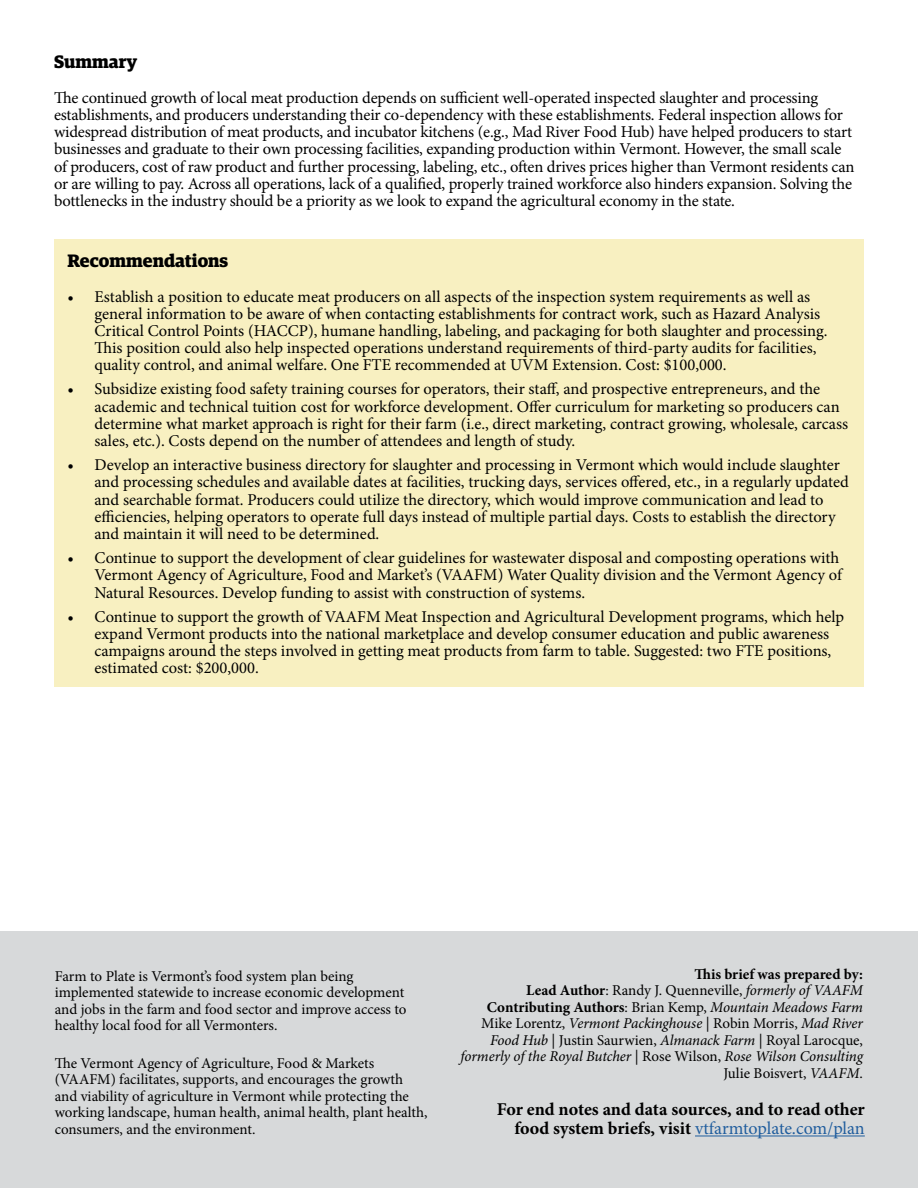
<style>
.page{position:relative;width:918px;height:1188px;background:#fff}
.page>*{position:absolute;margin:0;border:0;box-sizing:border-box;transform-origin:0 0}
.t1{font:700 18px/19.5px "Minion Pro";letter-spacing:-.005em;color:#000;text-align:right}
.t2{font:700 18px "Guardian Egyp";color:#000}
.t3{font:16.5px/17.2px "Minion Pro";letter-spacing:-.005em;color:#000}
.t4{font:15px/16.5px "Minion Pro";letter-spacing:-.005em;color:#000}
.t5{font:italic 15px/16.5px "Minion Pro";letter-spacing:-.01em;color:#000;text-align:right}
.s1{font-weight:700;font-style:normal}
.s2{font-style:normal}
.s3{font-weight:400;color:#215e9e}
</style>
<div class="page">
<div style="left:0;top:932px;width:918px;height:256px;background:#d7d9da"></div>
<div style="left:54px;top:239px;width:810px;height:448px;background:#f8f0c1"></div>
<hr style="left:695px;top:1136px;width:170px;height:1px;background:#215e9e">
<p class="t2" style="left:54px;top:48px;width:85px">Summary</p>
<p class="t3" style="left:54px;top:89px;width:802px">The continued growth of local meat production depends on sufficient well-operated inspected slaughter and processing establishments, and producers understanding their co-dependency with these establishments. Federal inspection allows for widespread distribution of meat products, and incubator kitchens (e.g., Mad River Food Hub) have helped producers to start businesses and graduate to their own processing facilities, expanding production within Vermont. However, the small scale of producers, cost of raw product and further processing, labeling, etc., often drives prices higher than Vermont residents can or are willing to pay. Across all operations, lack of a qualified, properly trained workforce also hinders expansion. Solving the bottlenecks in the industry should be a priority as we look to expand the agricultural economy in the state.</p>
<p class="t2" style="left:68px;top:247px;width:162px">Recommendations</p>
<p class="t3" style="left:94px;top:288px;width:735px;text-indent:-27px">• Establish a position to educate meat producers on all aspects of the inspection system requirements as well as general information to be aware of when contacting establishments for contract work, such as Hazard Analysis Critical Control Points (HACCP), humane handling, labeling, and packaging for both slaughter and processing.<br>This position could also help inspected operations understand requirements of third-party audits for facilities, quality control, and animal welfare. One FTE recommended at UVM Extension. Cost: $100,000.</p>
<p class="t3" style="left:94px;top:381px;width:755px;text-indent:-27px">• Subsidize existing food safety training courses for operators, their staff, and prospective entrepreneurs, and the academic and technical tuition cost for workforce development. Offer curriculum for marketing so producers can determine what market approach is right for their farm (i.e., direct marketing, contract growing, wholesale, carcass sales, etc.). Costs depend on the number of attendees and length of study.</p>
<p class="t3" style="left:94px;top:456px;width:756px;text-indent:-27px">• Develop an interactive business directory for slaughter and processing in Vermont which would include slaughter and processing schedules and available dates at facilities, trucking days, services offered, etc., in a regularly updated and searchable format. Producers could utilize the directory, which would improve communication and lead to efficiencies, helping operators to operate full days instead of multiple partial days. Costs to establish the directory and maintain it will need to be determined.</p>
<p class="t3" style="left:94px;top:549px;width:749px;text-indent:-27px">• Continue to support the development of clear guidelines for wastewater disposal and composting operations with<br>Vermont Agency of Agriculture, Food and Market’s (VAAFM) Water Quality division and the Vermont Agency of<br>Natural Resources. Develop funding to assist with construction of systems.</p>
<p class="t3" style="left:94px;top:608px;width:751px;text-indent:-27px">• Continue to support the growth of VAAFM Meat Inspection and Agricultural Development programs, which help expand Vermont products into the national marketplace and develop consumer education and public awareness campaigns around the steps involved in getting meat products from farm to table. Suggested: two FTE positions, estimated cost: $200,000.</p>
<p class="t4" style="left:55px;top:968px;width:353px">Farm to Plate is Vermont’s food system plan being implemented statewide to increase economic development and jobs in the farm and food sector and improve access to healthy local food for all Vermonters.</p>
<p class="t4" style="left:55px;top:1055px;width:374px">The Vermont Agency of Agriculture, Food &amp; Markets (VAAFM) facilitates, supports, and encourages the growth and viability of agriculture in Vermont while protecting the working landscape, human health, animal health, plant health, consumers, and the environment.</p>
<p class="t5" style="left:461px;top:966px;width:404px"><span class="s1">This brief was prepared by:<br>Lead Author</span><span class="s2">: Randy J. Quenneville,</span> formerly of VAAFM <span class="s1">Contributing Authors</span><span class="s2">: Brian Kemp,</span> Mountain Meadows Farm <span class="s2">Mike Lorentz,</span> Vermont Packinghouse <span class="s2">| Robin Morris,</span> Mad River Food Hub <span class="s2">| Justin Saurwien,</span> Almanack Farm <span class="s2">| Royal Larocque, </span>formerly of the Royal Butcher <span class="s2">| Rose Wilson,</span> Rose Wilson Consulting <span class="s2">Julie Boisvert,</span> VAAFM<span class="s2">.</span></p>
<p class="t1" style="left:497px;top:1099px;width:370px">For end notes and data sources, and to read other food system briefs, visit <span class="s3">vtfarmtoplate.com/plan</span></p>
</div>
